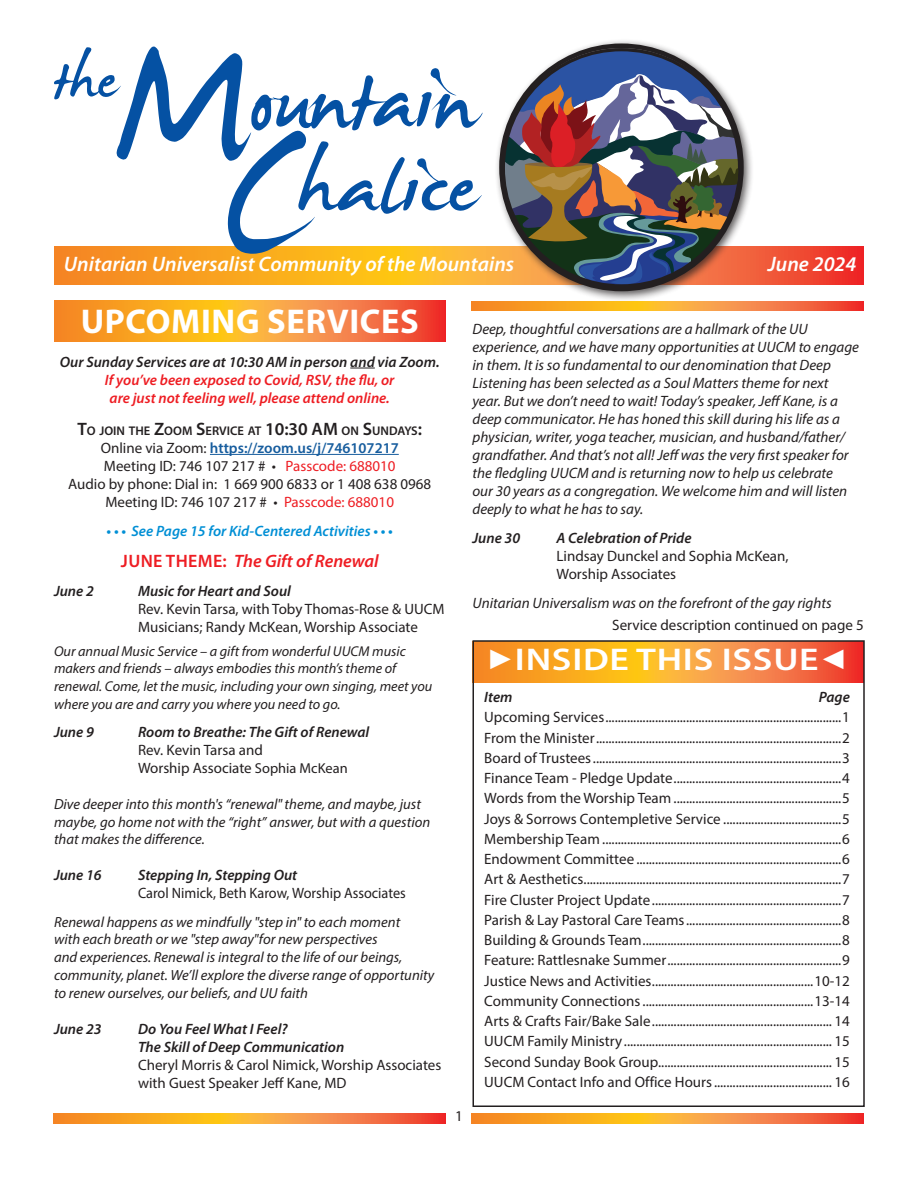
<style>
.page{position:relative;width:918px;height:1188px;background:#fff}
.page>*{position:absolute;margin:0;border:0;box-sizing:border-box;transform-origin:0 0}
.t1{font:700 34.5px "Myriad Pro";letter-spacing:.02em;color:#fff}
.t2{font:600 31.5px "Myriad Pro";letter-spacing:.02em;color:#fff;scale:1.2 1}
.t3{font:italic 600 21px "Myriad Pro";color:#fff}
.subhead{font:italic 600 18px "Myriad Pro";color:#ee1d23}
.MOS_titles{font:15px "Myriad Pro";color:#231f20}
.MOS_description{font:italic 15px/18px "Myriad Pro";color:#231f20}
.MOS_Speaker{font:15px/18px "Myriad Pro";color:#231f20}
.MOS_titles-2{font:italic 600 15px "Myriad Pro";color:#231f20}
.Paragraph_Style_1{font:15px "Myriad Pro";color:#231f20}
.caption_small{font:italic 600 15px "Myriad Pro";color:#ee1d23}
.caption_small-2{font:italic 600 15px "Myriad Pro";color:#231f20}
.Paragraph_Style_1-2{font:600 15px "Myriad Pro";color:#175d9e}
.caption_small-3{font:italic 600 15px "Myriad Pro";color:#008fd5}
.MOS_Speaker-2{font:15px "Myriad Pro";color:#231f20;scale:.95 1}
.spacer{font:15px "Myriad Pro";color:#231f20}
.MOS_description-2{font:italic 14.7px/17.7px "Myriad Pro";color:#231f20}
.MOS_description-3{font:italic 14.25px/17.4px "Myriad Pro";color:#231f20}
.subhead-2{font:600 12.6px "Myriad Pro";color:#231f20}
.s1{font-size:18px}
.s2{font-weight:400;color:#231f20}
.s3{color:#ee1d23}
.s4{font-style:normal}
.s5{font-size:14.4px}
</style>
<div class="page">
<svg style="left:472px;top:1113px;width:392px;height:10px;background:#f79230"></svg>
<svg style="left:53px;top:1113px;width:393px;height:10px;background:#f79230"></svg>
<svg style="left:55px;top:246px;width:808px;height:39px;background:#f79124"></svg>
<div style="left:494px;top:38px;width:261px;height:264px;background:#231f20;opacity:.75"></div>
<svg style="left:504px;top:49px;width:237px;height:238px"></svg>
<svg style="left:54px;top:46px;width:429px;height:208px"></svg>
<svg style="left:55px;top:301px;width:391px;height:41px;background:#f79230"></svg>
<svg style="left:472px;top:301px;width:392px;height:9px;background:#f79230"></svg>
<svg style="left:350px;top:368px;width:25px;height:1px"></svg>
<hr style="left:210px;top:454px;width:189px;height:1px;background:#175d9e">
<svg style="left:475px;top:643px;width:387px;height:40px;background:#f79330"></svg>
<div style="left:472px;top:640px;width:393px;height:467px;border:2px solid #231f20"></div>
<p class="t3" style="left:64px;top:251px;width:452px">Unitarian Universalist Community of the Mountains</p>
<p class="t3" style="left:768px;top:251px;width:90px">June 2024</p>
<p class="t1" style="left:81px;top:299px;width:340px">UPCOMING SERVICES</p>
<p class="caption_small-2" style="left:60px;top:352px;width:381px">Our Sunday Services are at 10:30 AM in person and via Zoom.</p>
<p class="caption_small" style="left:105px;top:370px;width:291px">If you’ve been exposed to Covid, RSV, the flu, or</p>
<p class="caption_small" style="left:110px;top:388px;width:282px">are just not feeling well, please attend online.</p>
<p class="subhead-2" style="left:77px;top:423px;width:346px"><span class="s1">T</span>O JOIN THE <span class="s1">Z</span>OOM <span class="s1">S</span>ERVICE AT <span class="s1">10:30 AM</span> ON <span class="s1">S</span>UNDAYS<span class="s1">:</span></p>
<p class="Paragraph_Style_1-2" style="left:101px;top:438px;width:300px"><span class="s2">Online via Zoom:</span> https://zoom.us/j/746107217</p>
<p class="Paragraph_Style_1" style="left:104px;top:457px;width:293px">Meeting ID: 746 107 217 # • <span class="s3">Passcode: 688010</span></p>
<p class="Paragraph_Style_1" style="left:68px;top:475px;width:365px">Audio by phone: Dial in: 1 669 900 6833 or 1 408 638 0968</p>
<p class="Paragraph_Style_1" style="left:105px;top:493px;width:290px">Meeting ID: 746 107 217 # • <span class="s3">Passcode: 688010</span></p>
<p class="caption_small-3" style="left:107px;top:521px;width:288px">• • • See Page 15 for Kid-Centered Activities • • •</p>
<p class="subhead" style="left:121px;top:550px;width:259px"><span class="s4">JUNE THEME:</span> The Gift of Renewal</p>
<p class="MOS_titles-2" style="left:54px;top:581px;width:41px">June 2</p>
<p class="MOS_titles-2" style="left:138px;top:581px;width:155px">Music for Heart and Soul</p>
<p class="MOS_Speaker" style="left:138px;top:600px;width:308px">Rev. Kevin Tarsa, with Toby Thomas-Rose &amp; UUCM<br>Musicians; Randy McKean, Worship Associate</p>
<p class="MOS_description-3" style="left:54px;top:643px;width:380px">Our annual Music Service – a gift from wonderful UUCM music makers and friends – always embodies this month’s theme of renewal. Come, let the music, including your own singing, meet you where you are and carry you where you need to go.</p>
<p class="MOS_titles-2" style="left:54px;top:723px;width:41px">June 9</p>
<p class="MOS_titles-2" style="left:138px;top:723px;width:233px">Room to Breathe: The Gift of Renewal</p>
<p class="MOS_titles" style="left:138px;top:741px;width:126px">Rev. Kevin Tarsa and</p>
<p class="MOS_titles" style="left:138px;top:759px;width:211px">Worship Associate <span class="s5">Sophia McKean</span></p>
<p class="MOS_description-2" style="left:54px;top:795px;width:378px">Dive deeper into this month's “renewal" theme, and maybe, just maybe, go home not with the “right” answer, but with a question that makes the difference.</p>
<p class="MOS_titles-2" style="left:54px;top:866px;width:49px">June 16</p>
<p class="MOS_titles-2" style="left:138px;top:866px;width:161px">Stepping In, Stepping Out</p>
<p class="MOS_Speaker-2" style="left:138px;top:884px;width:283px">Carol Nimick, Beth Karow, Worship Associates</p>
<p class="MOS_description-2" style="left:54px;top:913px;width:382px">Renewal happens as we mindfully "step in" to each moment<br>with each breath or we "step away"for new perspectives<br>and experiences. Renewal is integral to the life of our beings, community, planet. We’ll explore the diverse range of opportunity to renew ourselves, our beliefs, and UU faith</p>
<p class="MOS_titles-2" style="left:54px;top:1019px;width:49px">June 23</p>
<p class="MOS_titles-2" style="left:138px;top:1019px;width:151px">Do You Feel What I Feel?</p>
<p class="MOS_titles-2" style="left:138px;top:1037px;width:208px">The Skill of Deep Communication</p>
<p class="MOS_Speaker" style="left:138px;top:1055px;width:305px">Cheryl Morris &amp; Carol Nimick, Worship Associates with Guest Speaker Jeff Kane, MD</p>
<p class="MOS_titles" style="left:455px;top:1107px;width:9px">1</p>
<p class="MOS_description" style="left:472px;top:320px;width:388px">Deep, thoughtful conversations are a hallmark of the UU experience, and we have many opportunities at UUCM to engage in them. It is so fundamental to our denomination that Deep Listening has been selected as a Soul Matters theme for next year. But we don’t need to wait! Today’s speaker, Jeff Kane, is a deep communicator. He has honed this skill during his life as a physician, writer, yoga teacher, musician, and husband/father/ grandfather. And that’s not all! Jeff was the very first speaker for the fledgling UUCM and is returning now to help us celebrate<br>our 30 years as a congregation. We welcome him and will listen deeply to what he has to say.</p>
<p class="MOS_titles-2" style="left:472px;top:528px;width:49px">June 30</p>
<p class="MOS_titles-2" style="left:556px;top:528px;width:137px">A Celebration of Pride</p>
<p class="MOS_Speaker" style="left:556px;top:547px;width:234px">Lindsay Dunckel and Sophia McKean,</p>
<p class="MOS_Speaker" style="left:556px;top:565px;width:121px">Worship Associates</p>
<p class="MOS_description" style="left:472px;top:593px;width:361px">Unitarian Universalism was on the forefront of the gay rights</p>
<p class="spacer" style="left:612px;top:616px;width:253px">Service description continued on page 5</p>
<p class="t2" style="left:485px;top:640px;width:304px">▶INSIDE THIS ISSUE◀</p>
<p class="MOS_titles-2" style="left:484px;top:688px;width:30px">Item</p>
<p class="MOS_titles-2" style="left:819px;top:688px;width:33px">Page</p>
<p class="MOS_titles" style="left:484px;top:708px;width:367px">Upcoming Services............................................................................1</p>
<p class="MOS_titles" style="left:484px;top:728px;width:367px">From the Minister...............................................................................2</p>
<p class="MOS_titles" style="left:484px;top:749px;width:367px">Board of Trustees................................................................................3</p>
<p class="MOS_titles" style="left:484px;top:769px;width:367px">Finance Team - Pledge Update......................................................4</p>
<p class="MOS_titles" style="left:484px;top:789px;width:367px">Words from the Worship Team ......................................................5</p>
<p class="MOS_titles" style="left:484px;top:809px;width:367px">Joys &amp; Sorrows Contempletive Service ......................................5</p>
<p class="MOS_titles" style="left:484px;top:830px;width:367px">Membership Team .............................................................................6</p>
<p class="MOS_titles" style="left:484px;top:850px;width:367px">Endowment Committee ..................................................................6</p>
<p class="MOS_titles" style="left:484px;top:870px;width:367px">Art &amp; Aesthetics...................................................................................7</p>
<p class="MOS_titles" style="left:484px;top:890px;width:367px">Fire Cluster Project Update.............................................................7</p>
<p class="MOS_titles" style="left:484px;top:911px;width:367px">Parish &amp; Lay Pastoral Care Teams..................................................8</p>
<p class="MOS_titles" style="left:484px;top:931px;width:367px">Building &amp; Grounds Team................................................................8</p>
<p class="MOS_titles" style="left:484px;top:951px;width:367px">Feature: Rattlesnake Summer........................................................9</p>
<p class="MOS_titles" style="left:484px;top:971px;width:367px">Justice News and Activities....................................................10-12</p>
<p class="MOS_titles" style="left:484px;top:992px;width:367px">Community Connections.......................................................13-14</p>
<p class="MOS_titles" style="left:484px;top:1012px;width:367px">Arts &amp; Crafts Fair/Bake Sale.......................................................... 14</p>
<p class="MOS_titles" style="left:484px;top:1032px;width:367px">UUCM Family Ministry ................................................................... 15</p>
<p class="MOS_titles" style="left:484px;top:1052px;width:367px">Second Sunday Book Group........................................................ 15</p>
<p class="MOS_titles" style="left:484px;top:1073px;width:367px">UUCM Contact Info and Office Hours...................................... 16</p>
</div>
